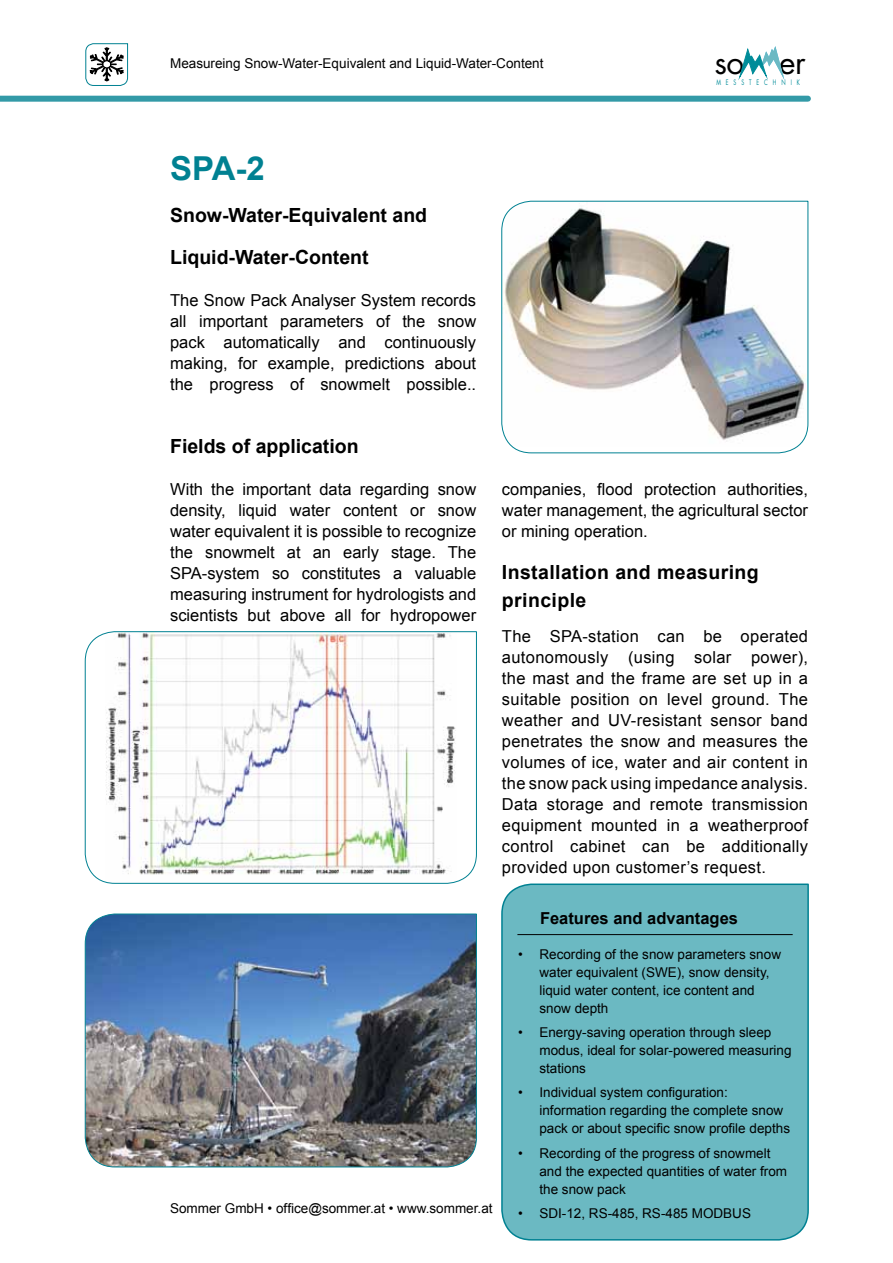
<style>
.page{position:relative;width:893px;height:1263px;background:#fff}
.page>*{position:absolute;margin:0;border:0;box-sizing:border-box;transform-origin:0 0}
.t1{font:700 33px "Arial";color:#008192}
.t2{font:31.5px "Futura";color:#000}
.t3{font:700 19.5px/42px "Arial";color:#000}
.t4{font:700 19.5px/28.2px "Arial";letter-spacing:.02em;color:#000}
.t5{font:16.5px/21px "Arial";color:#000;text-align:justify}
.t6{font:700 16.5px "Arial";color:#000}
.t7{font:13.5px/18px "Arial";color:#000}
.t8{font:7.35px "Futura";letter-spacing:.96em;color:#008c99;scale:.7 1}
</style>
<div class="page">
<svg style="left:739px;top:46px;width:45px;height:33px"></svg>
<svg style="left:85px;top:43px;width:43px;height:43px"></svg>
<div style="left:0;top:96px;width:808px;height:6px;background:#339aa7"></div>
<img style="left:501px;top:201px;width:307px;height:252px">
<img style="left:85px;top:914px;width:392px;height:253px">
<svg style="left:85px;top:631px;width:392px;height:253px"></svg>
<div style="left:501px;top:883px;width:308px;height:358px;background:#6bb9c2"></div>
<hr style="left:517px;top:934px;width:276px;height:1px;background:#000">
<p class="t7" style="left:170px;top:54px;width:375px">Measureing Snow-Water-Equivalent and Liquid-Water-Content</p>
<h1 class="t1" style="left:170px;top:146px;width:96px">SPA-2</h1>
<p class="t3" style="left:170px;top:195px;width:259px">Snow-Water-Equivalent and<br>Liquid-Water-Content</p>
<p class="t5" style="left:170px;top:290px;width:308px">The Snow Pack Analyser System records all important parameters of the snow pack automatically and continuously making, for example, predictions about the progress of snowmelt possible..</p>
<h2 class="t2" style="left:714px;top:41px;width:93px">so er</h2>
<p class="t8" style="left:716px;top:77px;width:121px">MESSTECHNIK</p>
<p class="t3" style="left:170px;top:426px;width:190px">Fields of application</p>
<p class="t5" style="left:170px;top:479px;width:308px">With the important data regarding snow density, liquid water content or snow water equivalent it is possible to recognize the snowmelt at an early stage. The SPA-system so constitutes a valuable measuring instrument for hydrologists and scientists but above all for hydropower</p>
<p class="t5" style="left:502px;top:479px;width:308px">companies, flood protection authorities, water management, the agricultural sector or mining operation.</p>
<p class="t4" style="left:502px;top:559px;width:258px">Installation and measuring principle</p>
<p class="t5" style="left:502px;top:626px;width:308px">The SPA-station can be operated autonomously (using solar power), the mast and the frame are set up in a suitable position on level ground. The weather and UV-resistant sensor band penetrates the snow and measures the volumes of ice, water and air content in the snow pack using impedance analysis.<br>Data storage and remote transmission equipment mounted in a weatherproof control cabinet can be additionally provided upon customer’s request.</p>
<p class="t7" style="left:170px;top:1200px;width:324px">Sommer GmbH • office@sommer.at • www.sommer.at</p>
<p class="t6" style="left:540px;top:907px;width:200px">Features and advantages</p>
<p class="t7" style="left:539px;top:945px;width:243px;text-indent:-21px">• Recording of the snow parameters snow water equivalent (SWE), snow density, liquid water content, ice content and snow depth</p>
<p class="t7" style="left:539px;top:1023px;width:254px;text-indent:-21px">• Energy-saving operation through sleep modus, ideal for solar-powered measuring stations</p>
<p class="t7" style="left:539px;top:1084px;width:252px;text-indent:-21px">• Individual system configuration: information regarding the complete snow pack or about specific snow profile depths</p>
<p class="t7" style="left:539px;top:1144px;width:249px;text-indent:-21px">• Recording of the progress of snowmelt and the expected quantities of water from the snow pack</p>
<p class="t7" style="left:518px;top:1204px;width:234px">• SDI-12, RS-485, RS-485 MODBUS</p>
</div>
